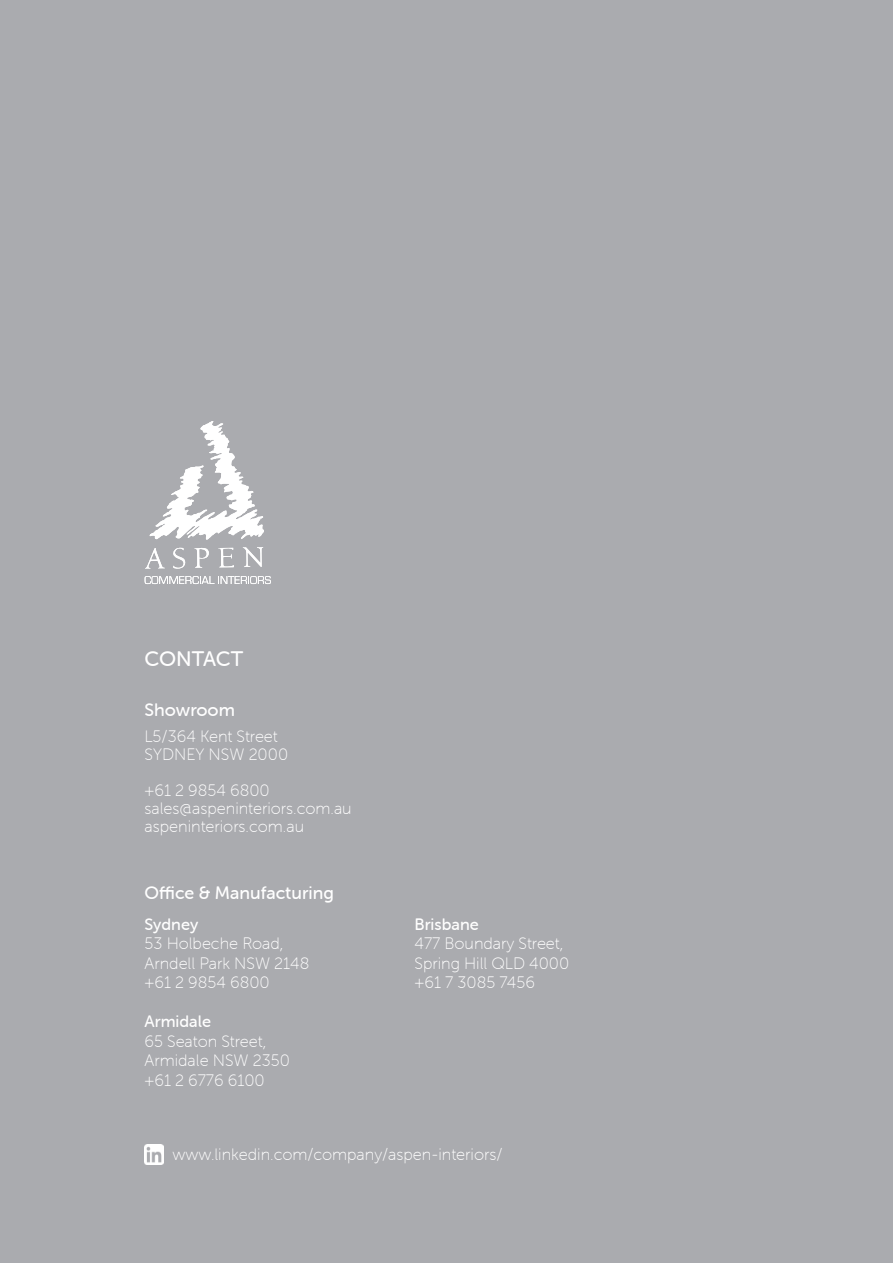
<style>
.page{position:relative;width:893px;height:1263px;background:#aaabaf}
.page>*{position:absolute;margin:0;border:0;box-sizing:border-box;transform-origin:0 0}
.t1{font:21px "Museo Sans Rounded 500";letter-spacing:-.005em;color:#fff}
.t2{font:18px "Museo Sans Rounded 500";color:#fff}
.t3{font:16.5px/19.5px "Museo Sans Rounded 100";color:#fff}
.t4{font:16.5px "Museo Sans Rounded 500";color:#fff}
</style>
<div class="page">
<svg style="left:145px;top:576px;width:126px;height:8px"></svg>
<svg style="left:145px;top:548px;width:20px;height:21px"></svg>
<svg style="left:243px;top:547px;width:20px;height:20px"></svg>
<svg style="left:149px;top:421px;width:115px;height:119px"></svg>
<svg style="left:218px;top:548px;width:16px;height:20px"></svg>
<svg style="left:194px;top:548px;width:15px;height:20px"></svg>
<svg style="left:173px;top:547px;width:12px;height:22px"></svg>
<img style="left:145px;top:1145px;width:19px;height:19px">
<p class="t1" style="left:145px;top:651px;width:100px">CONTACT</p>
<p class="t2" style="left:145px;top:703px;width:92px">Showroom</p>
<p class="t3" style="left:145px;top:728px;width:145px;line-height:18px">L5/364 Kent Street<br>SYDNEY NSW 2000</p>
<p class="t3" style="left:145px;top:783px;width:209px;line-height:18px">+61 2 9854 6800 sales@aspeninteriors.com.au aspeninteriors.com.au</p>
<p class="t2" style="left:145px;top:883px;width:191px">Office &amp; Manufacturing</p>
<p class="t4" style="left:145px;top:918px;width:55px">Sydney</p>
<p class="t3" style="left:145px;top:935px;width:166px">53 Holbeche Road,<br>Arndell Park NSW 2148 +61 2 9854 6800</p>
<p class="t4" style="left:145px;top:1015px;width:68px">Armidale</p>
<p class="t3" style="left:145px;top:1033px;width:147px">65 Seaton Street,<br>Armidale NSW 2350 +61 2 6776 6100</p>
<p class="t4" style="left:415px;top:918px;width:66px">Brisbane</p>
<p class="t3" style="left:415px;top:934px;width:156px">477 Boundary Street,<br>Spring Hill QLD 4000 +61 7 3085 7456</p>
<p class="t3" style="left:172px;top:1145px;width:332px">www.linkedin.com/company/aspen-interiors/</p>
</div>
